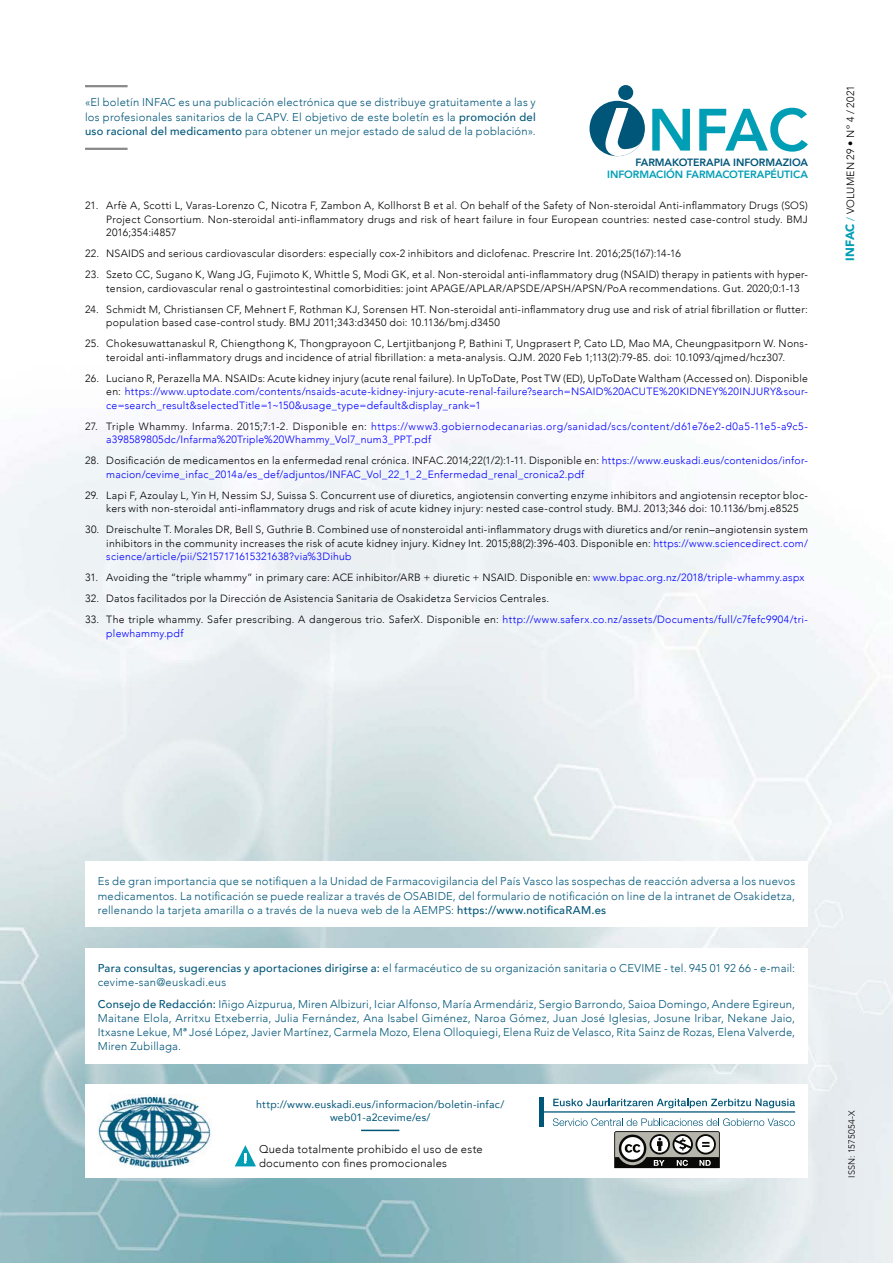
<style>
.page{position:relative;width:893px;height:1263px;background:#fff}
.page>*{position:absolute;margin:0;border:0;box-sizing:border-box;transform-origin:0 0}
.Texto_general{font:300 11.25px/14.2px "Avenir";letter-spacing:.02em;color:#005679;text-align:justify}
.Texto_general-2{font:300 11.25px/14.2px "Avenir";letter-spacing:.02em;color:#000}
.Texto_bibliografia{font:300 10.5px/13.5px "Avenir";letter-spacing:.025em;color:#000}
.Texto_bibliografia-2{font:300 10.5px/13.5px "Avenir";letter-spacing:.025em;color:#00f}
.Texto_general-3{font:10.5px/13.5px "Avenir";letter-spacing:.02em;color:#005679;text-align:center}
.t1{font:800 10.5px "Avenir";letter-spacing:-.01em;color:#009eb5}
.t2{font:800 10.5px "Avenir";letter-spacing:-.01em;color:#005679}
.Texto_general-4{font:300 9px "Avenir";letter-spacing:.02em;color:#000}
.s1{font-weight:500}
.s2{color:#000}
.s3{color:#00f}
.s4{font-weight:900;font-size:12px;color:#009eb5}
.s5{color:#009eb5}
</style>
<div class="page">
<div style="left:589px;top:101px;width:56px;height:55px;background:#005679;border-radius:50%"></div>
<svg style="left:604px;top:108px;width:41px;height:48px"></svg>
<div style="left:618px;top:85px;width:15px;height:15px;background:#005679;border-radius:50%"></div>
<svg style="left:652px;top:109px;width:38px;height:42px"></svg>
<svg style="left:699px;top:108px;width:109px;height:44px"></svg>
<hr style="left:85px;top:85px;width:43px;height:2px;background:#898989">
<hr style="left:85px;top:148px;width:43px;height:2px;background:#898989">
<hr style="left:361px;top:1130px;width:38px;height:1px;background:#005679">
<img style="left:98px;top:1094px;width:113px;height:74px">
<svg style="left:553px;top:1099px;width:242px;height:9px"></svg>
<hr style="left:539px;top:1097px;width:4px;height:30px;background:#005679">
<hr style="left:539px;top:1111px;width:256px;height:1px;background:#005679">
<svg style="left:235px;top:1145px;width:21px;height:21px"></svg>
<svg style="left:553px;top:1118px;width:242px;height:51px"></svg>
<p class="Texto_general" style="left:85px;top:95px;width:452px">«El boletín INFAC es una publicación electrónica que se distribuye gratuitamente a las y los profesionales sanitarios de la CAPV. El objetivo de este boletín es la <span class="s1">promoción del uso racional del medicamento</span> para obtener un mejor estado de salud de la población».</p>
<p class="t2" style="left:635px;top:154px;width:174px">FARMAKOTERAPIA INFORMAZIOA</p>
<p class="t1" style="left:607px;top:167px;width:202px">INFORMACIÓN FARMACOTERAPÉUTICA</p>
<p class="Texto_bibliografia" style="left:106px;top:199px;width:703px;text-align:justify;text-indent:-21px">21. Arfè A, Scotti L, Varas-Lorenzo C, Nicotra F, Zambon A, Kollhorst B et al. On behalf of the Safety of Non-steroidal Anti-inflammatory Drugs (SOS)<br>Project Consortium. Non-steroidal anti-inflammatory drugs and risk of heart failure in four European countries: nested case-control study. BMJ 2016;354:i4857</p>
<p class="Texto_bibliografia" style="left:85px;top:247px;width:597px">22. NSAIDS and serious cardiovascular disorders: especially cox-2 inhibitors and diclofenac. Prescrire Int. 2016;25(167):14-16</p>
<p class="Texto_bibliografia" style="left:106px;top:268px;width:703px;text-indent:-21px">23. Szeto CC, Sugano K, Wang JG, Fujimoto K, Whittle S, Modi GK, et al. Non-steroidal anti-inflammatory drug (NSAID) therapy in patients with hyper&shy;tension, cardiovascular renal o gastrointestinal comorbidities: joint APAGE/APLAR/APSDE/APSH/APSN/PoA recommendations. Gut. 2020;0:1-13</p>
<p class="Texto_bibliografia" style="left:106px;top:302px;width:703px;text-indent:-21px">24. Schmidt M, Christiansen CF, Mehnert F, Rothman KJ, Sorensen HT. Non-steroidal anti-inflammatory drug use and risk of atrial fibrillation or flutter: population based case-control study. BMJ 2011;343:d3450 doi: 10.1136/bmj.d3450</p>
<p class="Texto_bibliografia" style="left:85px;top:337px;width:724px;text-align:center">25. Chokesuwattanaskul R, Chiengthong K, Thongprayoon C, Lertjitbanjong P, Bathini T, Ungprasert P, Cato LD, Mao MA, Cheungpasitporn W. Nons&shy;teroidal anti-inflammatory drugs and incidence of atrial fibrillation: a meta-analysis. QJM. 2020 Feb 1;113(2):79-85. doi: 10.1093/qjmed/hcz307.</p>
<p class="Texto_bibliografia-2" style="left:106px;top:371px;width:703px;text-align:justify;text-indent:-21px"><span class="s2">26. Luciano R, Perazella MA. NSAIDs: Acute kidney injury (acute renal failure). In UpToDate, Post TW (ED), UpToDate Waltham (Accessed on). Disponible en:</span> https://www.uptodate.com/contents/nsaids-acute-kidney-injury-acute-renal-failure?search=NSAID%20ACUTE%20KIDNEY%20INJURY&amp;sour&shy;ce=search_result&amp;selectedTitle=1~150&amp;usage_type=default&amp;display_rank=1</p>
<p class="Texto_bibliografia-2" style="left:106px;top:419px;width:703px;text-indent:-21px"><span class="s2">27. Triple Whammy. Infarma. 2015;7:1-2. Disponible en:</span> https://www3.gobiernodecanarias.org/sanidad/scs/content/d61e76e2-d0a5-11e5-a9c5- a398589805dc/Infarma%20Triple%20Whammy_Vol7_num3_PPT.pdf</p>
<p class="Texto_bibliografia-2" style="left:106px;top:454px;width:703px;text-indent:-21px"><span class="s2">28. Dosificación de medicamentos en la enfermedad renal crónica. INFAC.2014;22(1/2):1-11. Disponible en:</span> https://www.euskadi.eus/contenidos/infor&shy;macion/cevime_infac_2014a/es_def/adjuntos/INFAC_Vol_22_1_2_Enfermedad_renal_cronica2.pdf</p>
<p class="Texto_bibliografia" style="left:106px;top:488px;width:703px;text-indent:-21px">29. Lapi F, Azoulay L, Yin H, Nessim SJ, Suissa S. Concurrent use of diuretics, angiotensin converting enzyme inhibitors and angiotensin receptor bloc&shy;kers with non-steroidal anti-inflammatory drugs and risk of acute kidney injury: nested case-control study. BMJ. 2013;346 doi: 10.1136/bmj.e8525</p>
<p class="Texto_bibliografia" style="left:106px;top:523px;width:703px;text-align:justify;text-indent:-21px">30. Dreischulte T. Morales DR, Bell S, Guthrie B. Combined use of nonsteroidal anti-inflammatory drugs with diuretics and/or renin–angiotensin system inhibitors in the community increases the risk of acute kidney injury. Kidney Int. 2015;88(2):396-403. Disponible en: <span class="s3">https://www.sciencedirect.com/ science/article/pii/S2157171615321638?via%3Dihub</span></p>
<p class="Texto_bibliografia" style="left:85px;top:571px;width:721px">31. Avoiding the “triple whammy” in primary care: ACE inhibitor/ARB + diuretic + NSAID. Disponible en: <span class="s3">www.bpac.org.nz/2018/triple-whammy.aspx</span></p>
<p class="Texto_bibliografia" style="left:85px;top:592px;width:466px">32. Datos facilitados por la Dirección de Asistencia Sanitaria de Osakidetza Servicios Centrales.</p>
<p class="Texto_bibliografia-2" style="left:106px;top:613px;width:703px;text-indent:-21px"><span class="s2">33. The triple whammy. Safer prescribing. A dangerous trio. SaferX. Disponible en:</span> http://www.saferx.co.nz/assets/Documents/full/c7fefc9904/tri&shy;plewhammy.pdf</p>
<p class="Texto_bibliografia" style="left:844px;top:261px;width:177px;rotate:-90deg"><span class="s4">INFAC</span> <span class="s5">/</span> VOLUMEN 29 • Nº 4 / 2021</p>
<p class="Texto_general" style="left:98px;top:874px;width:699px">Es de gran importancia que se notifiquen a la Unidad de Farmacovigilancia del País Vasco las sospechas de reacción adversa a los nuevos medicamentos. La notificación se puede realizar a través de OSABIDE, del formulario de notificación on line de la intranet de Osakidetza, rellenando la tarjeta amarilla o a través de la nueva web de la AEMPS: <span class="s1">https://www.notificaRAM.es</span></p>
<p class="Texto_general" style="left:98px;top:961px;width:699px"><span class="s1">Para consultas, sugerencias y aportaciones dirigirse a:</span> el farmacéutico de su organización sanitaria o CEVIME - tel. 945 01 92 66 - e-mail: cevime-san@euskadi.eus</p>
<p class="Texto_general" style="left:98px;top:997px;width:699px"><span class="s1">Consejo de Redacción:</span> Iñigo Aizpurua, Miren Albizuri, Iciar Alfonso, María Armendáriz, Sergio Barrondo, Saioa Domingo, Andere Egireun, Maitane Elola, Arritxu Etxeberria, Julia Fernández, Ana Isabel Giménez, Naroa Gómez, Juan José Iglesias, Josune Iribar, Nekane Jaio, Itxasne Lekue, Mª José López, Javier Martínez, Carmela Mozo, Elena Olloquiegi, Elena Ruiz de Velasco, Rita Sainz de Rozas, Elena Valverde, Miren Zubillaga.</p>
<p class="Texto_general-3" style="left:256px;top:1097px;width:250px">http://www.euskadi.eus/informacion/boletin-infac/ web01-a2cevime/es/</p>
<p class="Texto_general-2" style="left:259px;top:1142px;width:225px">Queda totalmente prohibido el uso de este documento con fines promocionales</p>
<p class="Texto_general-4" style="left:846px;top:1178px;width:69px;rotate:-90deg">ISSN: 1575054-X</p>
</div>
